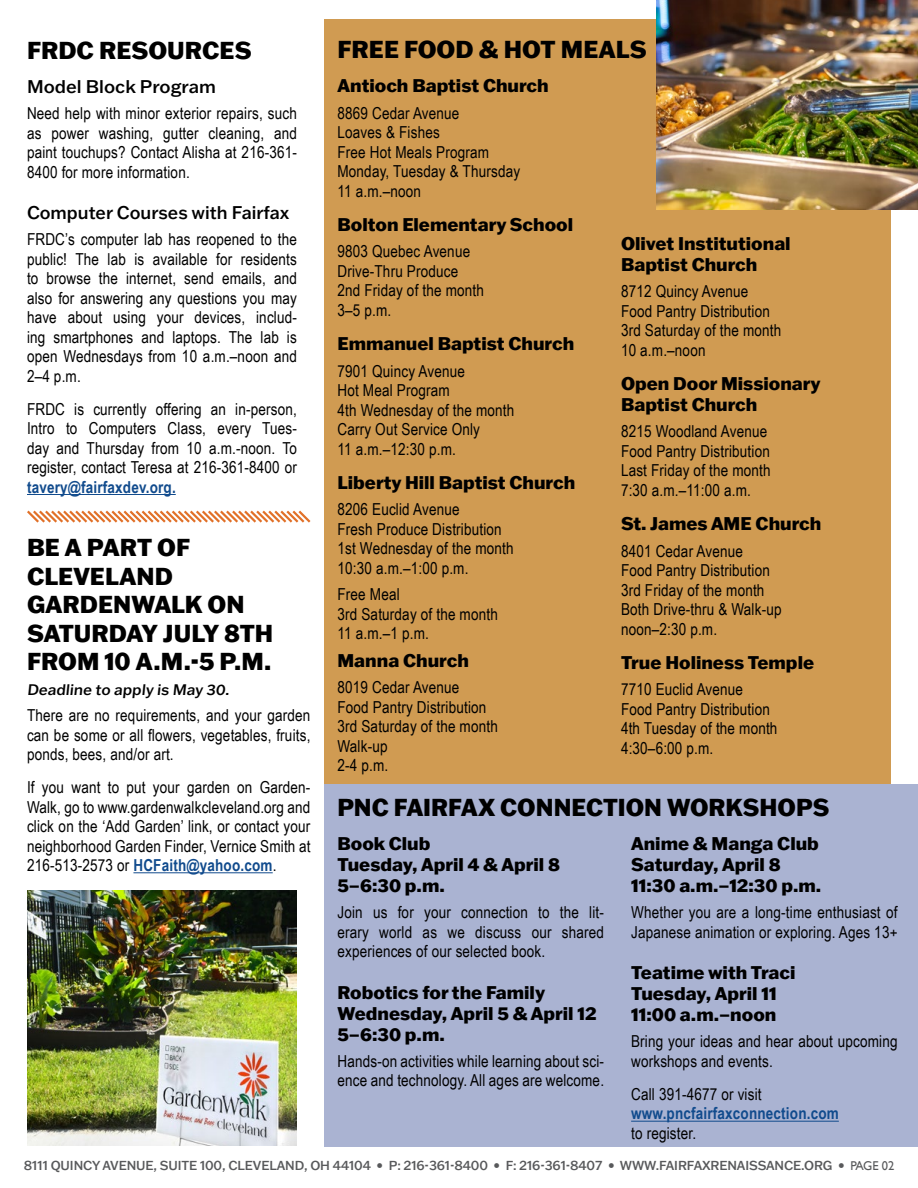
<style>
.page{position:relative;width:918px;height:1188px;background:#fff}
.page>*{position:absolute;margin:0;border:0;box-sizing:border-box;transform-origin:0 0}
.t1{font:800 24px/28.5px "Franklin Gothic ATF";color:#000}
.t2{font:800 18px/21px "Franklin Gothic ATF";color:#000}
.t3{font:500 18px "Franklin Gothic ATF";color:#000}
.t4{font:16.5px/19.5px "Arial Narrow";letter-spacing:.01em;color:#000}
.t5{font:700 16.5px "Arial Narrow";letter-spacing:.01em;color:#114b8d}
.t6{font:500 15px "Franklin Gothic ATF";color:#000}
.t7{font:500 12.75px "Franklin Gothic ATF";letter-spacing:-.01em;color:#58595b}
.s1{font-weight:700;color:#114b8d}
.s2{font-family:"Gill Sans";font-weight:400}
</style>
<div class="page">
<div style="left:324px;top:20px;width:567px;height:764px;background:#d09b52"></div>
<hr style="left:27px;top:494px;width:149px;height:1px;background:#114b8d">
<img style="left:27px;top:891px;width:270px;height:255px">
<hr style="left:133px;top:872px;width:140px;height:1px;background:#114b8d">
<img style="left:657px;top:0;width:261px;height:210px">
<div style="left:324px;top:784px;width:594px;height:363px;background:#aab3d2"></div>
<hr style="left:631px;top:1121px;width:208px;height:1px;background:#114b8d">
<svg style="left:27px;top:510px;width:284px;height:13px"></svg>
<h1 class="t1" style="left:338px;top:34px;width:311px">FREE FOOD &amp; HOT MEALS</h1>
<p class="t2" style="left:338px;top:75px;width:213px">Antioch Baptist Church</p>
<p class="t4" style="left:338px;top:102px;width:184px">8869 Cedar Avenue<br>Loaves &amp; Fishes<br>Free Hot Meals Program<br>Monday, Tuesday &amp; Thursday<br>11 a.m.–noon</p>
<p class="t2" style="left:338px;top:214px;width:237px">Bolton Elementary School</p>
<p class="t4" style="left:338px;top:241px;width:148px">9803 Quebec Avenue<br>Drive-Thru Produce<br>2nd Friday of the month<br>3–5 p.m.</p>
<p class="t2" style="left:338px;top:333px;width:238px">Emmanuel Baptist Church</p>
<p class="t4" style="left:338px;top:360px;width:178px">7901 Quincy Avenue<br>Hot Meal Program<br>4th Wednesday of the month<br>Carry Out Service Only<br>11 a.m.–12:30 p.m.</p>
<p class="t2" style="left:338px;top:472px;width:239px">Liberty Hill Baptist Church</p>
<p class="t4" style="left:338px;top:499px;width:178px">8206 Euclid Avenue<br>Fresh Produce Distribution<br>1st Wednesday of the month<br>10:30 a.m.–1:00 p.m.</p>
<p class="t4" style="left:338px;top:584px;width:162px">Free Meal<br>3rd Saturday of the month<br>11 a.m.–1 p.m.</p>
<p class="t2" style="left:338px;top:649px;width:133px">Manna Church</p>
<p class="t4" style="left:338px;top:677px;width:162px">8019 Cedar Avenue<br>Food Pantry Distribution<br>3rd Saturday of the month<br>Walk-up<br>2-4 p.m.</p>
<h1 class="t1" style="left:27px;top:35px;width:226px">FRDC RESOURCES</h1>
<p class="t3" style="left:27px;top:74px;width:190px">Model Block Program</p>
<p class="t4" style="left:27px;top:103px;width:271px;text-align:justify">Need help with minor exterior repairs, such as power washing, gutter cleaning, and paint touchups? Contact Alisha at 216-361- 8400 for more information.</p>
<p class="t3" style="left:27px;top:200px;width:264px">Computer Courses with Fairfax</p>
<p class="t4" style="left:27px;top:229px;width:271px;text-align:justify">FRDC’s computer lab has reopened to the public! The lab is available for residents to browse the internet, send emails, and also for answering any questions you may have about using your devices, includ&shy;ing smartphones and laptops. The lab is open Wednesdays from 10 a.m.–noon and 2–4 p.m.</p>
<p class="t4" style="left:27px;top:399px;width:271px;text-align:justify">FRDC is currently offering an in-person, Intro to Computers Class, every Tues&shy;day and Thursday from 10 a.m.-noon. To register, contact Teresa at 216-361-8400 or</p>
<p class="t5" style="left:27px;top:474px;width:150px">tavery@fairfaxdev.org.</p>
<p class="t2" style="left:621px;top:232px;width:171px">Olivet Institutional<br>Baptist Church</p>
<p class="t4" style="left:621px;top:281px;width:162px">8712 Quincy Avenue<br>Food Pantry Distribution<br>3rd Saturday of the month<br>10 a.m.–noon</p>
<p class="t2" style="left:621px;top:373px;width:201px">Open Door Missionary<br>Baptist Church</p>
<p class="t4" style="left:621px;top:421px;width:151px">8215 Woodland Avenue<br>Food Pantry Distribution<br>Last Friday of the month<br>7:30 a.m.–11:00 a.m.</p>
<p class="t2" style="left:621px;top:513px;width:202px">St. James AME Church</p>
<p class="t4" style="left:621px;top:540px;width:162px">8401 Cedar Avenue<br>Food Pantry Distribution<br>3rd Friday of the month<br>Both Drive-thru &amp; Walk-up noon–2:30 p.m.</p>
<p class="t2" style="left:621px;top:652px;width:195px">True Holiness Temple</p>
<p class="t4" style="left:621px;top:679px;width:158px">7710 Euclid Avenue<br>Food Pantry Distribution<br>4th Tuesday of the month<br>4:30–6:00 p.m.</p>
<h1 class="t1" style="left:27px;top:532px;width:248px">BE A PART OF<br>CLEVELAND<br>GARDENWALK ON<br>SATURDAY JULY 8TH<br>FROM 10 A.M.-5 P.M.</h1>
<p class="t6" style="left:27px;top:679px;width:206px">Deadline to apply is May 30.</p>
<p class="t4" style="left:27px;top:705px;width:285px;text-align:justify">There are no requirements, and your garden can be some or all flowers, vegetables, fruits, ponds, bees, and/or art.</p>
<p class="t4" style="left:27px;top:777px;width:285px;text-align:justify">If you want to put your garden on Garden-Walk, go to www.gardenwalkcleveland.org and click on the ‘Add Garden’ link, or contact your neighborhood Garden Finder, Vernice Smith at 216-513-2573 or <span class="s1">HCFaith@yahoo.com</span>.</p>
<h1 class="t1" style="left:338px;top:792px;width:493px">PNC FAIRFAX CONNECTION WORKSHOPS</h1>
<p class="t2" style="left:338px;top:833px;width:224px">Book Club<br>Tuesday, April 4 &amp; April 8<br>5–6:30 p.m.</p>
<p class="t4" style="left:338px;top:902px;width:268px;text-align:justify">Join us for your connection to the lit&shy;erary world as we discuss our shared experiences of our selected book.</p>
<p class="t2" style="left:338px;top:981px;width:261px">Robotics for the Family<br>Wednesday, April 5 &amp; April 12<br>5–6:30 p.m.</p>
<p class="t4" style="left:338px;top:1051px;width:268px">Hands-on activities while learning about sci&shy;ence and technology. All ages are welcome.</p>
<p class="t2" style="left:631px;top:833px;width:192px">Anime &amp; Manga Club<br>Saturday, April 8<br>11:30 a.m.–12:30 p.m.</p>
<p class="t4" style="left:631px;top:902px;width:268px">Whether you are a long-time enthusiast of<br>Japanese animation or exploring. Ages 13+</p>
<p class="t2" style="left:631px;top:962px;width:166px">Teatime with Traci<br>Tuesday, April 11<br>11:00 a.m.–noon</p>
<p class="t4" style="left:631px;top:1031px;width:268px">Bring your ideas and hear about upcoming workshops and events.</p>
<p class="t4" style="left:631px;top:1084px;width:132px">Call 391-4677 or visit</p>
<p class="t5" style="left:631px;top:1101px;width:209px">www.pncfairfaxconnection.com</p>
<p class="t4" style="left:631px;top:1123px;width:66px">to register.</p>
<p class="t7" style="left:24px;top:1157px;width:872px">8111 QUINCY AVENUE, SUITE 100, CLEVELAND, OH 44104 • P: 216-361-8400 • F: 216-361-8407 • WWW.FAIRFAXRENAISSANCE.ORG • <span class="s2">PAGE 02</span></p>
</div>
